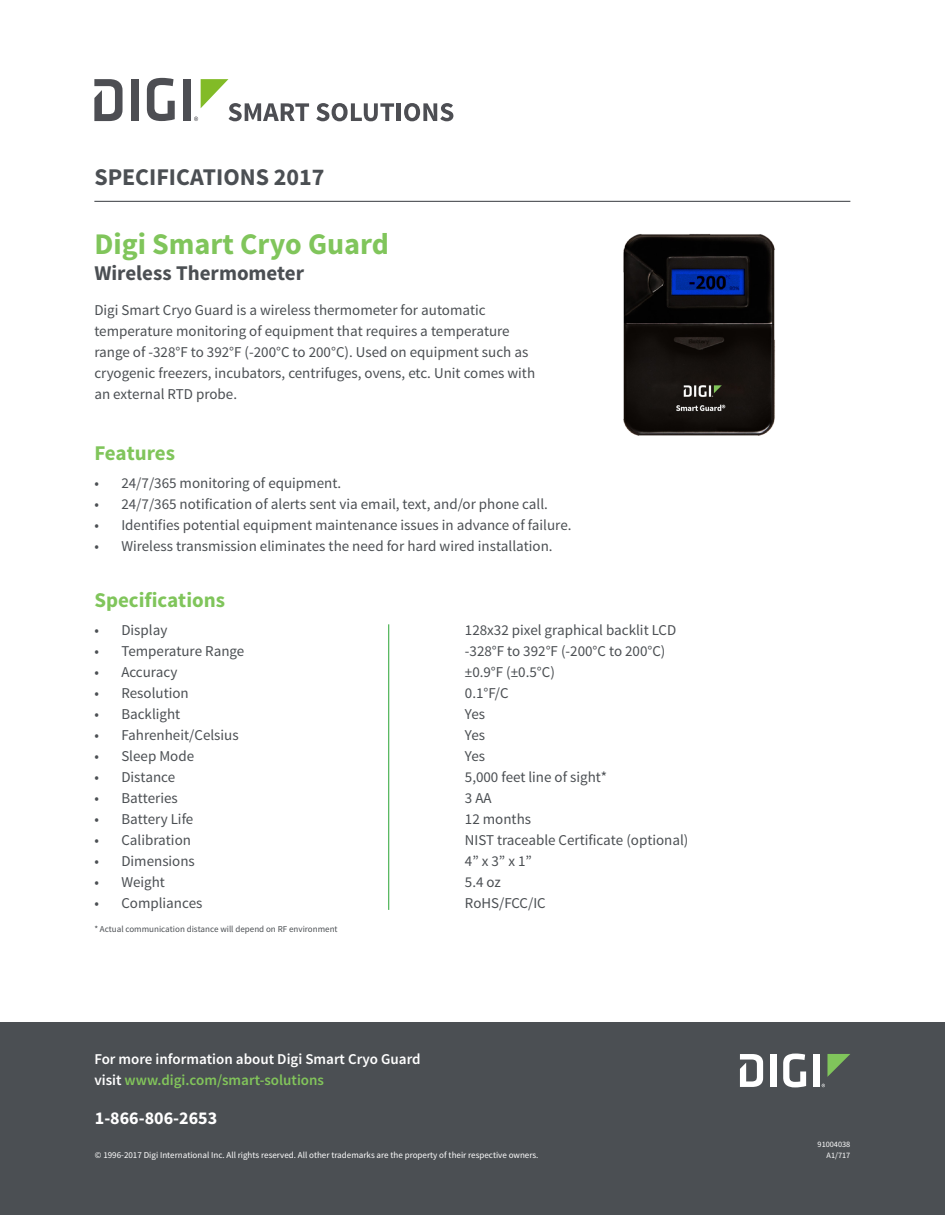
<style>
.page{position:relative;width:945px;height:1215px;background:#fff}
.page>*{position:absolute;margin:0;border:0;box-sizing:border-box;transform-origin:0 0}
.t1{font:700 30px "Source Sans Pro";color:#80c55b}
.t2{font:700 24px "Source Sans Pro";color:#4b4f53}
.t3{font:700 21px "Source Sans Pro";color:#80c55b}
.t4{font:700 21px "Source Sans Pro";color:#4b4f53}
.ft_pg_body_copy{font:700 18px "Source Sans Pro";color:#fff}
.t5{font:15px/21px "Source Sans Pro";color:#4b4f53}
.ft_pg_body_copy-2{font:600 15px/21px "Source Sans Pro";color:#fff}
.ft_pg_body_copy-3{font:9px "Source Sans Pro";color:#fff}
.t6{font:9px "Source Sans Pro";color:#4b4f53}
.t7{font:8.25px "Source Sans Pro";color:#fff}
.s1{color:#82c55b}
</style>
<div class="page">
<div style="left:131px;top:79px;width:7px;height:42px;background:#4d4e53"></div>
<svg style="left:147px;top:78px;width:28px;height:43px"></svg>
<div style="left:183px;top:79px;width:8px;height:42px;background:#4d4e53"></div>
<svg style="left:94px;top:79px;width:29px;height:42px"></svg>
<svg style="left:194px;top:79px;width:115px;height:42px"></svg>
<svg style="left:316px;top:103px;width:78px;height:18px"></svg>
<hr style="left:397px;top:103px;width:4px;height:18px;background:#4d4e53">
<svg style="left:404px;top:103px;width:49px;height:18px"></svg>
<div style="left:1px;top:1022px;width:944px;height:193px;background:#4b4f53"></div>
<div style="left:770px;top:1054px;width:6px;height:33px;background:#fff"></div>
<svg style="left:783px;top:1054px;width:23px;height:33px"></svg>
<div style="left:813px;top:1054px;width:6px;height:33px;background:#fff"></div>
<svg style="left:827px;top:1054px;width:23px;height:23px"></svg>
<svg style="left:740px;top:1054px;width:23px;height:33px"></svg>
<hr style="left:388px;top:624px;width:1px;height:286px;background:#40ae49">
<img style="left:623px;top:234px;width:152px;height:202px">
<hr style="left:94px;top:201px;width:756px;height:1px;background:#4b4f53">
<p class="t2" style="left:94px;top:162px;width:232px">SPECIFICATIONS 2017</p>
<p class="t1" style="left:94px;top:225px;width:296px">Digi Smart Cryo Guard</p>
<p class="t4" style="left:94px;top:259px;width:211px">Wireless Thermometer</p>
<p class="t5" style="left:94px;top:299px;width:393px">Digi Smart Cryo Guard is a wireless thermometer for automatic</p>
<p class="t5" style="left:94px;top:320px;width:442px">temperature monitoring of equipment that requires a temperature range of -328°F to 392°F (-200°C to 200°C). Used on equipment such as cryogenic freezers, incubators, centrifuges, ovens, etc. Unit comes with an external RTD probe.</p>
<p class="t3" style="left:94px;top:439px;width:82px">Features</p>
<p class="t5" style="left:94px;top:473px;width:248px">• 24/7/365 monitoring of equipment.</p>
<p class="t5" style="left:94px;top:494px;width:455px">• 24/7/365 notification of alerts sent via email, text, and/or phone call.</p>
<p class="t5" style="left:94px;top:515px;width:479px">• Identifies potential equipment maintenance issues in advance of failure.</p>
<p class="t5" style="left:94px;top:536px;width:460px">• Wireless transmission eliminates the need for hard wired installation.</p>
<p class="t3" style="left:94px;top:586px;width:132px">Specifications</p>
<p class="t5" style="left:94px;top:620px;width:74px">• Display</p>
<p class="t5" style="left:94px;top:641px;width:151px">• Temperature Range</p>
<p class="t5" style="left:94px;top:662px;width:85px">• Accuracy</p>
<p class="t5" style="left:94px;top:683px;width:96px">• Resolution</p>
<p class="t5" style="left:94px;top:704px;width:87px">• Backlight</p>
<p class="t5" style="left:94px;top:725px;width:146px">• Fahrenheit/Celsius</p>
<p class="t5" style="left:94px;top:746px;width:101px">• Sleep Mode</p>
<p class="t5" style="left:94px;top:767px;width:82px">• Distance</p>
<p class="t5" style="left:94px;top:788px;width:85px">• Batteries</p>
<p class="t5" style="left:94px;top:809px;width:100px">• Battery Life</p>
<p class="t5" style="left:94px;top:830px;width:98px">• Calibration</p>
<p class="t5" style="left:94px;top:851px;width:102px">• Dimensions</p>
<p class="t5" style="left:94px;top:872px;width:72px">• Weight</p>
<p class="t5" style="left:94px;top:893px;width:110px">• Compliances</p>
<p class="t6" style="left:94px;top:923px;width:245px">* Actual communication distance will depend on RF environment</p>
<p class="t5" style="left:465px;top:619px;width:213px">128x32 pixel graphical backlit LCD</p>
<p class="t5" style="left:465px;top:640px;width:202px">-328°F to 392°F (-200°C to 200°C)</p>
<p class="t5" style="left:465px;top:661px;width:92px">±0.9°F (±0.5°C)</p>
<p class="t5" style="left:465px;top:682px;width:45px">0.1°F/C</p>
<p class="t5" style="left:465px;top:703px;width:22px">Yes</p>
<p class="t5" style="left:465px;top:724px;width:22px">Yes</p>
<p class="t5" style="left:465px;top:745px;width:22px">Yes</p>
<p class="t5" style="left:465px;top:766px;width:144px">5,000 feet line of sight*</p>
<p class="t5" style="left:465px;top:787px;width:28px">3 AA</p>
<p class="t5" style="left:465px;top:808px;width:68px">12 months</p>
<p class="t5" style="left:465px;top:829px;width:225px">NIST traceable Certificate (optional)</p>
<p class="t5" style="left:465px;top:850px;width:69px">4” x 3” x 1”</p>
<p class="t5" style="left:465px;top:871px;width:38px">5.4 oz</p>
<p class="t5" style="left:465px;top:892px;width:82px">RoHS/FCC/IC</p>
<p class="ft_pg_body_copy-2" style="left:94px;top:1049px;width:328px">For more information about Digi Smart Cryo Guard visit <span class="s1">www.digi.com/smart-solutions</span></p>
<p class="ft_pg_body_copy" style="left:95px;top:1106px;width:124px">1-866-806-2653</p>
<p class="t7" style="left:818px;top:1139px;width:34px">91004038</p>
<p class="ft_pg_body_copy-3" style="left:95px;top:1149px;width:445px">© 1996-2017 Digi International Inc. All rights reserved. All other trademarks are the property of their respective owners.</p>
<p class="t7" style="left:827px;top:1150px;width:25px">A1/717</p>
</div>
